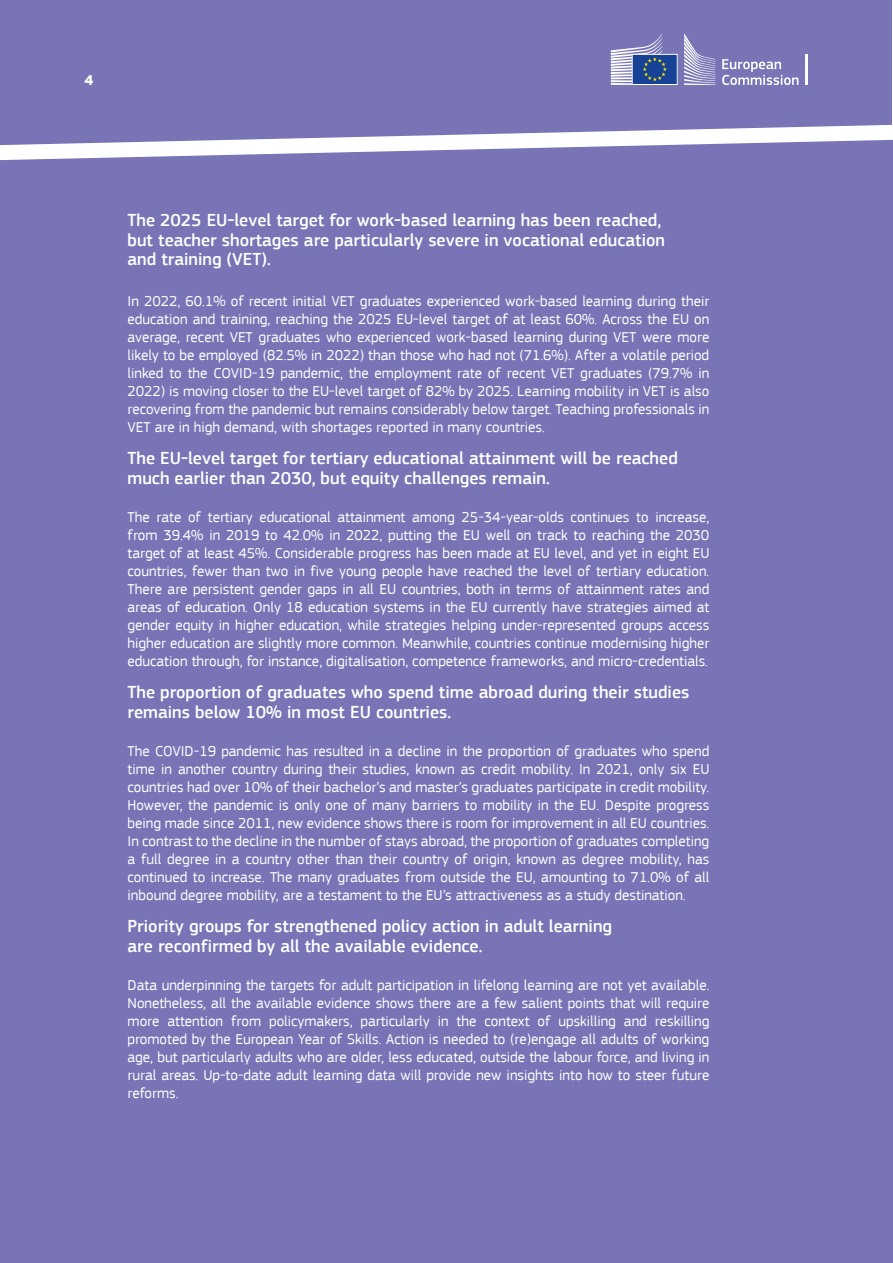
<style>
.page{position:relative;width:893px;height:1263px;background:#fff}
.page>*{position:absolute;margin:0;border:0;box-sizing:border-box;transform-origin:0 0}
.Chapter_title_-_H3_no_number{font:500 18px/19.5px "EC Square Sans Pro";color:#fff}
.t1{font:15px/18px "EC Square Sans Pro";color:#fff;text-align:justify}
.t2{font:700 15px "EC Square Sans Pro";color:#fff}
</style>
<div class="page">
<div style="left:0;top:0;width:892px;height:96px;background:#7874b5"></div>
<svg style="left:722px;top:59px;width:76px;height:26px;background:#9a97c7"></svg>
<hr style="left:805px;top:54px;width:3px;height:31px;background:#fff">
<svg style="left:684px;top:33px;width:31px;height:52px;background:#9c9ac9"></svg>
<div style="left:632px;top:54px;width:45px;height:30px;background:#164194"></div>
<div style="left:632px;top:54px;width:46px;height:31px;border:1px solid #fff"></div>
<svg style="left:611px;top:33px;width:56px;height:52px"></svg>
<div style="left:0;top:168px;width:893px;height:1095px;background:#7874b5"></div>
<svg style="left:0;top:96px;width:893px;height:72px"></svg>
<p class="t2" style="left:85px;top:71px;width:10px">4</p>
<h2 class="Chapter_title_-_H3_no_number" style="left:128px;top:211px;width:539px">The 2025 EU-level target for work-based learning has been reached, but teacher shortages are particularly severe in vocational education and training (VET).</h2>
<p class="t1" style="left:128px;top:292px;width:583px">In 2022, 60.1% of recent initial VET graduates experienced work-based learning during their education and training, reaching the 2025 EU-level target of at least 60%. Across the EU on average, recent VET graduates who experienced work-based learning during VET were more likely to be employed (82.5% in 2022) than those who had not (71.6%). After a volatile period linked to the COVID-19 pandemic, the employment rate of recent VET graduates (79.7% in 2022) is moving closer to the EU-level target of 82% by 2025. Learning mobility in VET is also recovering from the pandemic but remains considerably below target. Teaching professionals in VET are in high demand, with shortages reported in many countries.</p>
<h2 class="Chapter_title_-_H3_no_number" style="left:128px;top:449px;width:552px">The EU-level target for tertiary educational attainment will be reached much earlier than 2030, but equity challenges remain.</h2>
<p class="t1" style="left:128px;top:508px;width:583px">The rate of tertiary educational attainment among 25-34-year-olds continues to increase, from 39.4% in 2019 to 42.0% in 2022, putting the EU well on track to reaching the 2030 target of at least 45%. Considerable progress has been made at EU level, and yet in eight EU countries, fewer than two in five young people have reached the level of tertiary education.<br>There are persistent gender gaps in all EU countries, both in terms of attainment rates and areas of education. Only 18 education systems in the EU currently have strategies aimed at gender equity in higher education, while strategies helping under-represented groups access higher education are slightly more common. Meanwhile, countries continue modernising higher education through, for instance, digitalisation, competence frameworks, and micro-credentials.</p>
<h2 class="Chapter_title_-_H3_no_number" style="left:128px;top:683px;width:563px">The proportion of graduates who spend time abroad during their studies remains below 10% in most EU countries.</h2>
<p class="t1" style="left:128px;top:742px;width:583px">The COVID-19 pandemic has resulted in a decline in the proportion of graduates who spend time in another country during their studies, known as credit mobility. In 2021, only six EU countries had over 10% of their bachelor’s and master’s graduates participate in credit mobility.<br>However, the pandemic is only one of many barriers to mobility in the EU. Despite progress being made since 2011, new evidence shows there is room for improvement in all EU countries.<br>In contrast to the decline in the number of stays abroad, the proportion of graduates completing a full degree in a country other than their country of origin, known as degree mobility, has continued to increase. The many graduates from outside the EU, amounting to 71.0% of all inbound degree mobility, are a testament to the EU’s attractiveness as a study destination.</p>
<h2 class="Chapter_title_-_H3_no_number" style="left:128px;top:917px;width:486px">Priority groups for strengthened policy action in adult learning are reconfirmed by all the available evidence.</h2>
<p class="t1" style="left:128px;top:976px;width:583px">Data underpinning the targets for adult participation in lifelong learning are not yet available.<br>Nonetheless, all the available evidence shows there are a few salient points that will require more attention from policymakers, particularly in the context of upskilling and reskilling promoted by the European Year of Skills. Action is needed to (re)engage all adults of working age, but particularly adults who are older, less educated, outside the labour force, and living in rural areas. Up-to-date adult learning data will provide new insights into how to steer future reforms.</p>
</div>
